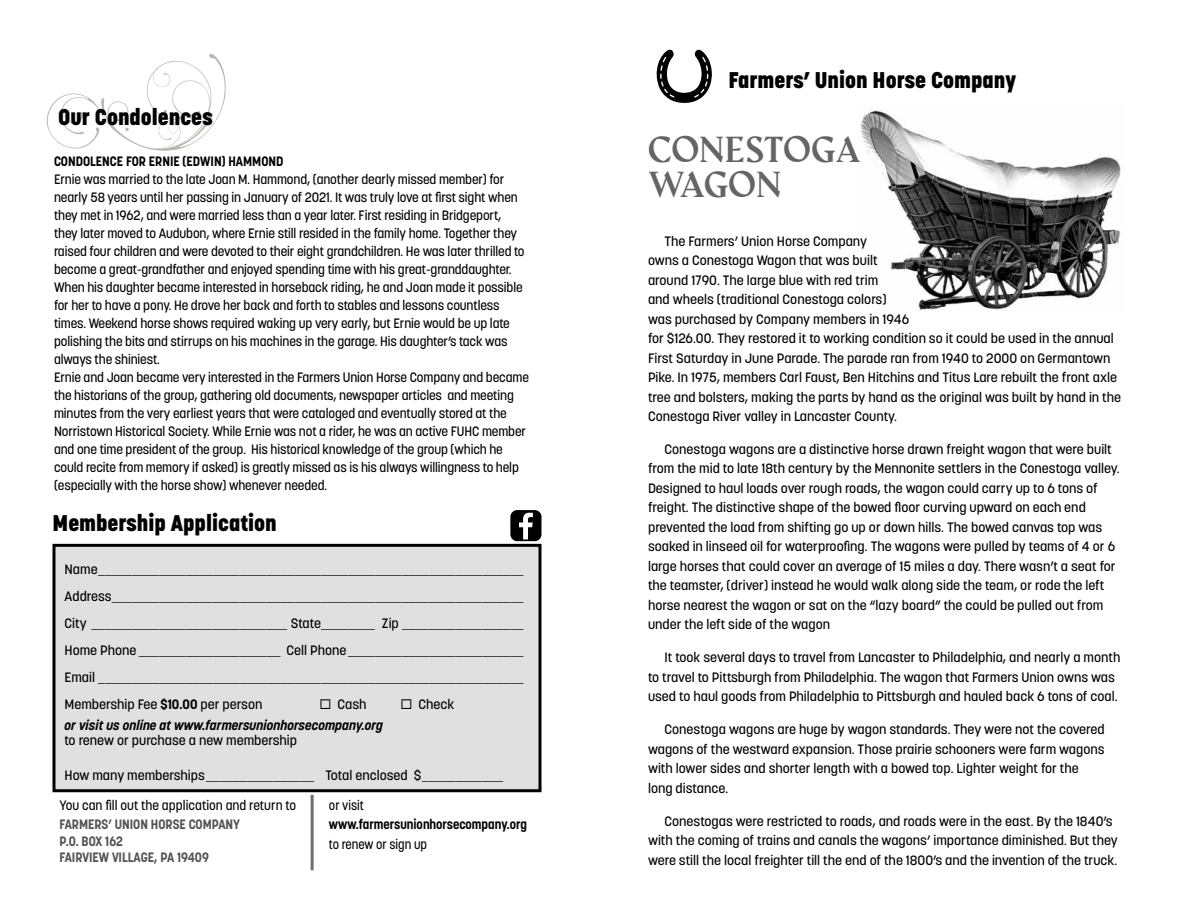
<style>
.page{position:relative;width:1188px;height:918px;background:#fff}
.page>*{position:absolute;margin:0;border:0;box-sizing:border-box;transform-origin:0 0}
.t1{font:700 33px/34.5px "Amagro";color:#656565}
.t2{font:800 22.5px "Korolev";color:#000}
.t3{font:500 13.5px/19.5px "Korolev";letter-spacing:-.01em;color:#000}
.t4{font:500 13.5px/18px "Korolev";letter-spacing:-.01em;color:#000;scale:.95 1}
.t5{font:13.5px/27px "Minion Pro";color:#000;text-align:justify}
.t6{font:700 13.5px "Korolev";color:#000;scale:.95 1}
.t7{font:700 13.5px/16.5px "Korolev";color:#535353;scale:.95 1}
.t8{font:italic 700 13.5px "Korolev";color:#000}
.t9{font:500 13.5px "Korolev";letter-spacing:-.01em;color:#000;scale:.9 1}
.s1{font-family:"Korolev";font-weight:500}
.s2{font-weight:700}
.s3{font-family:"Minion Pro";font-weight:400}
</style>
<div class="page">
<svg style="left:656px;top:49px;width:56px;height:54px"></svg>
<img style="left:860px;top:110px;width:261px;height:200px">
<svg style="left:46px;top:54px;width:180px;height:97px"></svg>
<div style="left:54px;top:545px;width:486px;height:246px;background:#e0e0e0"></div>
<div style="left:52px;top:544px;width:490px;height:248px;border:3px solid #000"></div>
<hr style="left:311px;top:795px;width:3px;height:75px;background:#6f6f6f">
<svg style="left:510px;top:510px;width:32px;height:31px"></svg>
<h2 class="t2" style="left:58px;top:103px;width:156px">Our Condolences</h2>
<p class="t6" style="left:54px;top:153px;width:243px">CONDOLENCE FOR ERNIE (EDWIN) HAMMOND</p>
<p class="t4" style="left:54px;top:170px;width:502px">Ernie was married to the late Joan M. Hammond, (another dearly missed member) for nearly 58 years until her passing in January of 2021. It was truly love at first sight when they met in 1962, and were married less than a year later. First residing in Bridgeport,<br>they later moved to Audubon, where Ernie still resided in the family home. Together they raised four children and were devoted to their eight grandchildren. He was later thrilled to become a great-grandfather and enjoyed spending time with his great-granddaughter.<br>When his daughter became interested in horseback riding, he and Joan made it possible for her to have a pony. He drove her back and forth to stables and lessons countless times. Weekend horse shows required waking up very early, but Ernie would be up late polishing the bits and stirrups on his machines in the garage. His daughter’s tack was always the shiniest.<br>Ernie and Joan became very interested in the Farmers Union Horse Company and became the historians of the group, gathering old documents, newspaper articles and meeting minutes from the very earliest years that were cataloged and eventually stored at the Norristown Historical Society. While Ernie was not a rider, he was an active FUHC member and one time president of the group. His historical knowledge of the group (which he could recite from memory if asked) is greatly missed as is his always willingness to help (especially with the horse show) whenever needed.</p>
<h2 class="t2" style="left:52px;top:509px;width:226px">Membership Application</h2>
<p class="t5" style="left:64px;top:556px;width:460px"><span class="s1">Name</span>_______________________________________________________________ <span class="s1">Address</span>_____________________________________________________________ <span class="s1">City</span> _____________________________ <span class="s1">State</span>________ <span class="s1">Zip</span> __________________ <span class="s1">Home Phone</span> _____________________ <span class="s1">Cell Phone</span>__________________________ <span class="s1">Email</span> _______________________________________________________________</p>
<p class="t3" style="left:64px;top:695px;width:199px">Membership Fee <span class="s2">$10.00</span> per person</p>
<p class="t3" style="left:320px;top:695px;width:49px">◻ Cash</p>
<p class="t3" style="left:401px;top:695px;width:55px">◻ Check</p>
<p class="t8" style="left:64px;top:717px;width:320px">or visit us online at www.farmersunionhorsecompany.org</p>
<p class="t3" style="left:64px;top:731px;width:234px">to renew or purchase a new membership</p>
<p class="t3" style="left:64px;top:765px;width:440px">How many memberships<span class="s3">________________</span> Total enclosed $<span class="s3">____________</span></p>
<p class="t4" style="left:60px;top:796px;width:251px">You can fill out the application and return to</p>
<p class="t7" style="left:60px;top:816px;width:192px">FARMERS’ UNION HORSE COMPANY<br>P.O. BOX 162<br>FAIRVIEW VILLAGE, PA 19409</p>
<p class="t9" style="left:329px;top:796px;width:40px">or visit</p>
<p class="t6" style="left:329px;top:816px;width:210px">www.farmersunionhorsecompany.org</p>
<p class="t9" style="left:329px;top:835px;width:111px">to renew or sign up</p>
<h2 class="t2" style="left:728px;top:66px;width:289px">Farmers’ Union Horse Company</h2>
<h1 class="t1" style="left:648px;top:133px;width:214px">CONESTOGA<br>WAGON</h1>
<p class="t3" style="left:648px;top:231px;width:475px;text-indent:16px">The Farmers’ Union Horse Company<br>owns a Conestoga Wagon that was built<br>around 1790. The large blue with red trim<br>and wheels (traditional Conestoga colors)<br>was purchased by Company members in 1946<br>for $126.00. They restored it to working condition so it could be used in the annual First Saturday in June Parade. The parade ran from 1940 to 2000 on Germantown Pike. In 1975, members Carl Faust, Ben Hitchins and Titus Lare rebuilt the front axle tree and bolsters, making the parts by hand as the original was built by hand in the Conestoga River valley in Lancaster County.</p>
<p class="t3" style="left:648px;top:440px;width:473px;text-indent:16px">Conestoga wagons are a distinctive horse drawn freight wagon that were built from the mid to late 18th century by the Mennonite settlers in the Conestoga valley.<br>Designed to haul loads over rough roads, the wagon could carry up to 6 tons of freight. The distinctive shape of the bowed floor curving upward on each end prevented the load from shifting go up or down hills. The bowed canvas top was soaked in linseed oil for waterproofing. The wagons were pulled by teams of 4 or 6 large horses that could cover an average of 15 miles a day. There wasn’t a seat for the teamster, (driver) instead he would walk along side the team, or rode the left horse nearest the wagon or sat on the “lazy board” the could be pulled out from under the left side of the wagon</p>
<p class="t3" style="left:648px;top:648px;width:474px;text-indent:16px">It took several days to travel from Lancaster to Philadelphia, and nearly a month to travel to Pittsburgh from Philadelphia. The wagon that Farmers Union owns was used to haul goods from Philadelphia to Pittsburgh and hauled back 6 tons of coal.</p>
<p class="t3" style="left:648px;top:720px;width:458px;text-indent:16px">Conestoga wagons are huge by wagon standards. They were not the covered wagons of the westward expansion. Those prairie schooners were farm wagons with lower sides and shorter length with a bowed top. Lighter weight for the long distance.</p>
<p class="t3" style="left:648px;top:811px;width:471px;text-indent:16px">Conestogas were restricted to roads, and roads were in the east. By the 1840’s with the coming of trains and canals the wagons’ importance diminished. But they were still the local freighter till the end of the 1800’s and the invention of the truck.</p>
</div>
